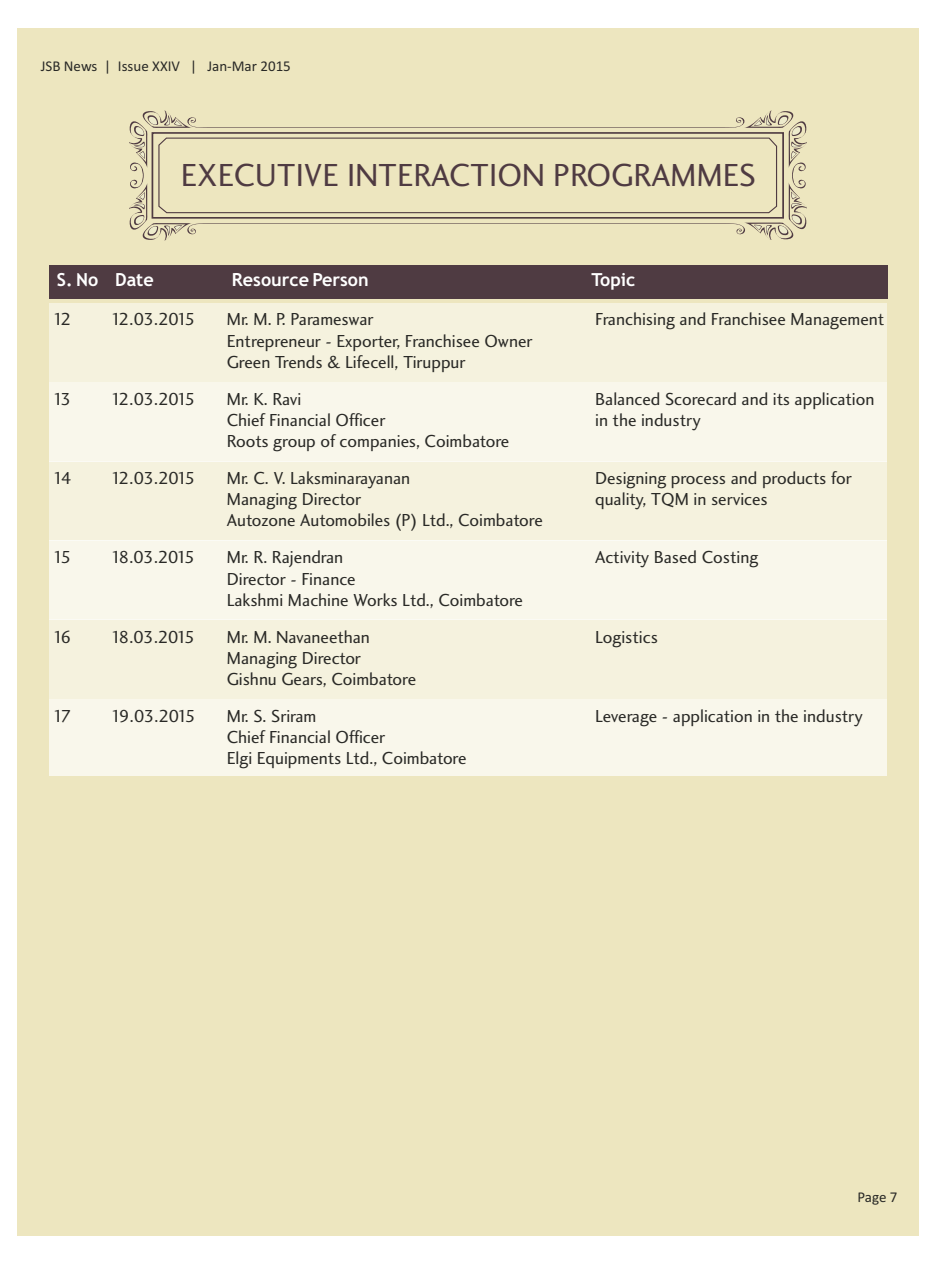
<style>
.page{position:relative;width:936px;height:1263px;background:#fff}
.page>*{position:absolute;margin:0;border:0;box-sizing:border-box;transform-origin:0 0}
.t1{font:33px "Charlotte Sans Book Plain";color:#4f3b42}
.t2{font:18px/21.1px "Charlotte Sans Book Plain";color:#292926}
.t3{font:700 18px "Trebuchet MS";color:#fff}
.t4{font:15px "Calibri";color:#292926}
</style>
<div class="page">
<div style="left:17px;top:28px;width:901px;height:1207px;background:#ede6bf"></div>
<div style="left:49px;top:265px;width:839px;height:34px;background:#4f3b42"></div>
<div style="left:49px;top:303px;width:837px;height:79px;background:#f5f2de"></div>
<div style="left:49px;top:382px;width:837px;height:79px;background:#f9f7eb"></div>
<div style="left:49px;top:461px;width:837px;height:79px;background:#f5f2de"></div>
<div style="left:49px;top:540px;width:837px;height:80px;background:#f9f7eb"></div>
<div style="left:49px;top:620px;width:837px;height:79px;background:#f5f2de"></div>
<div style="left:49px;top:699px;width:837px;height:77px;background:#f9f7eb"></div>
<svg style="left:129px;top:110px;width:678px;height:131px"></svg>
<p class="t4" style="left:41px;top:59px;width:252px">JSB News | Issue XXIV | Jan-Mar 2015</p>
<h1 class="t1" style="left:181px;top:163px;width:576px">EXECUTIVE INTERACTION PROGRAMMES</h1>
<p class="t3" style="left:57px;top:273px;width:98px">S. No Date</p>
<p class="t3" style="left:232px;top:273px;width:138px">Resource Person</p>
<p class="t3" style="left:591px;top:273px;width:45px">Topic</p>
<p class="t2" style="left:53px;top:311px;width:20px">12</p>
<p class="t2" style="left:111px;top:311px;width:86px">12.03.2015</p>
<p class="t2" style="left:227px;top:311px;width:148px">Mr. M. P. Parameswar</p>
<p class="t2" style="left:595px;top:311px;width:291px">Franchising and Franchisee Management</p>
<p class="t2" style="left:227px;top:332px;width:307px">Entrepreneur - Exporter, Franchisee Owner<br>Green Trends &amp; Lifecell, Tiruppur</p>
<p class="t2" style="left:53px;top:390px;width:20px">13</p>
<p class="t2" style="left:111px;top:390px;width:86px">12.03.2015</p>
<p class="t2" style="left:227px;top:390px;width:76px">Mr. K. Ravi</p>
<p class="t2" style="left:595px;top:390px;width:281px">Balanced Scorecard and its application</p>
<p class="t2" style="left:227px;top:411px;width:160px">Chief Financial Officer</p>
<p class="t2" style="left:595px;top:411px;width:107px">in the industry</p>
<p class="t2" style="left:227px;top:432px;width:284px">Roots group of companies, Coimbatore</p>
<p class="t2" style="left:53px;top:469px;width:20px">14</p>
<p class="t2" style="left:111px;top:469px;width:86px">12.03.2015</p>
<p class="t2" style="left:227px;top:469px;width:185px">Mr. C. V. Laksminarayanan</p>
<p class="t2" style="left:595px;top:469px;width:258px">Designing process and products for</p>
<p class="t2" style="left:227px;top:490px;width:136px">Managing Director</p>
<p class="t2" style="left:595px;top:490px;width:174px">quality, TQM in services</p>
<p class="t2" style="left:227px;top:511px;width:317px">Autozone Automobiles (P) Ltd., Coimbatore</p>
<p class="t2" style="left:53px;top:548px;width:20px">15</p>
<p class="t2" style="left:111px;top:548px;width:86px">18.03.2015</p>
<p class="t2" style="left:227px;top:548px;width:118px">Mr. R. Rajendran</p>
<p class="t2" style="left:595px;top:548px;width:165px">Activity Based Costing</p>
<p class="t2" style="left:227px;top:570px;width:298px">Director - Finance<br>Lakshmi Machine Works Ltd., Coimbatore</p>
<p class="t2" style="left:53px;top:628px;width:20px">16</p>
<p class="t2" style="left:111px;top:628px;width:86px">18.03.2015</p>
<p class="t2" style="left:227px;top:628px;width:145px">Mr. M. Navaneethan</p>
<p class="t2" style="left:595px;top:628px;width:64px">Logistics</p>
<p class="t2" style="left:227px;top:649px;width:191px">Managing Director<br>Gishnu Gears, Coimbatore</p>
<p class="t2" style="left:53px;top:707px;width:20px">17</p>
<p class="t2" style="left:111px;top:707px;width:86px">19.03.2015</p>
<p class="t2" style="left:227px;top:707px;width:91px">Mr. S. Sriram</p>
<p class="t2" style="left:595px;top:707px;width:269px">Leverage - application in the industry</p>
<p class="t2" style="left:227px;top:728px;width:241px">Chief Financial Officer<br>Elgi Equipments Ltd., Coimbatore</p>
<p class="t4" style="left:857px;top:1191px;width:42px">Page 7</p>
</div>
